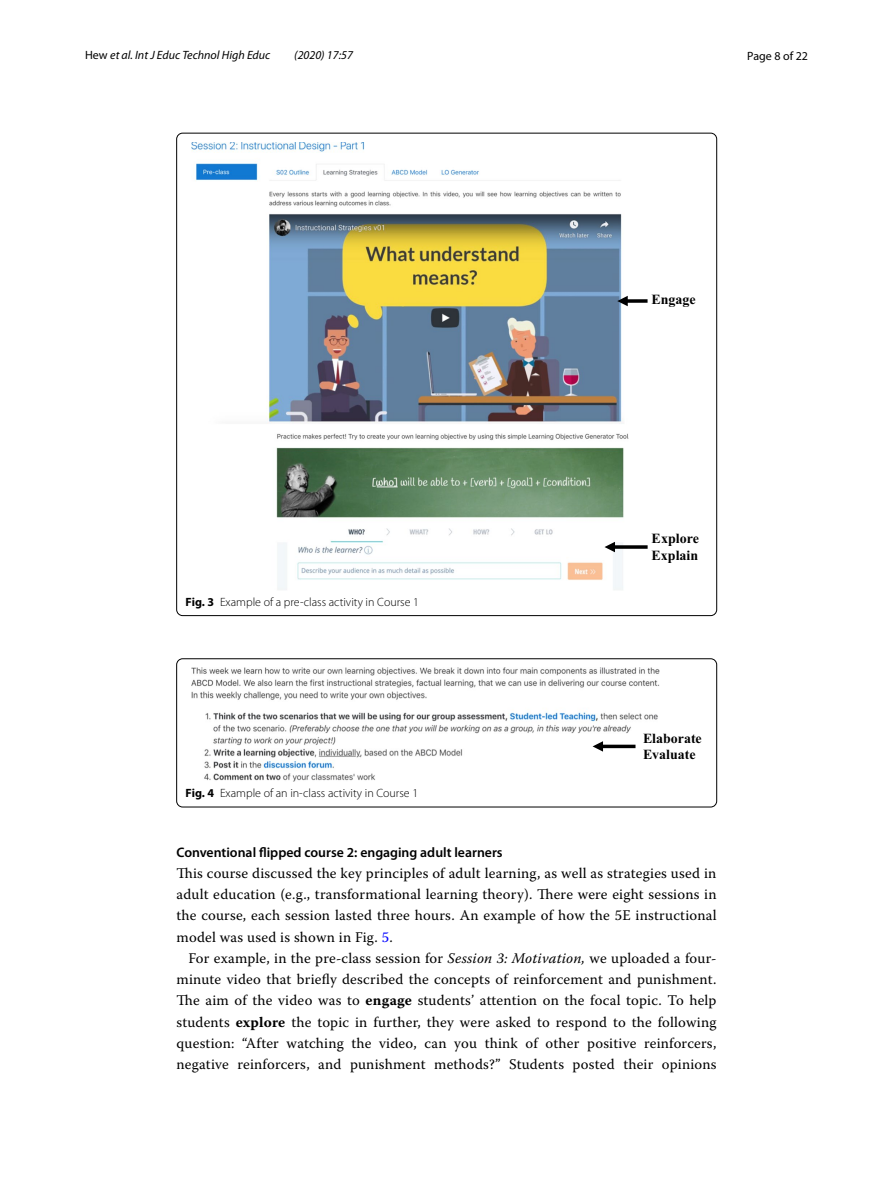
<style>
.page{position:relative;width:893px;height:1187px;background:#fff}
.page>*{position:absolute;margin:0;border:0;box-sizing:border-box;transform-origin:0 0}
.t1{font:14.7px/21.3px "Warnock Pro";letter-spacing:.015em;color:#000;text-align:justify}
.t2{font:700 13.95px/16.6px "Times New Roman";color:#000}
.t3{font:13.95px/16.5px "Times New Roman PS Bold MT2";color:#000}
.t4{font:600 13.8px "Myriad Pro";color:#000}
.t5{font:300 12px "Myriad Pro";color:#000}
.t6{font:italic 12px "Myriad Pro";color:#000}
.t7{font:12px "Myriad Pro";color:#000}
.s1{font-style:normal}
.s2{font-weight:700}
.s3{color:#00f}
.s4{font-style:italic}
</style>
<div class="page">
<img style="left:192px;top:142px;width:437px;height:448px">
<hr style="left:613px;top:545px;width:35px;height:3px;background:#000">
<svg style="left:604px;top:541px;width:11px;height:11px"></svg>
<svg style="left:628px;top:299px;width:20px;height:4px"></svg>
<svg style="left:617px;top:296px;width:11px;height:10px"></svg>
<img style="left:192px;top:667px;width:468px;height:114px">
<svg style="left:603px;top:744px;width:32px;height:4px"></svg>
<svg style="left:593px;top:741px;width:10px;height:10px"></svg>
<div style="left:176px;top:658px;width:541px;height:149px;border:1px solid #000;border-radius:6px"></div>
<p class="t6" style="left:85px;top:48px;width:187px"><span class="s1">Hew</span> et al. Int J Educ Technol High Educ</p>
<p class="t6" style="left:294px;top:48px;width:60px">(2020) 17:57</p>
<p class="t7" style="left:747px;top:48px;width:62px">Page 8 of 22</p>
<p class="t2" style="left:651px;top:291px;width:46px">Engage</p>
<p class="t5" style="left:186px;top:595px;width:235px"><span class="s2">Fig. 3</span> Example of a pre-class activity in Course 1</p>
<p class="t5" style="left:186px;top:786px;width:234px"><span class="s2">Fig. 4</span> Example of an in-class activity in Course 1</p>
<p class="t2" style="left:652px;top:529px;width:49px">Explore<br>Explain</p>
<p class="t3" style="left:643px;top:729px;width:60px">Elaborate<br>Evaluate</p>
<p class="t4" style="left:176px;top:843px;width:328px">Conventional flipped course 2: engaging adult learners</p>
<p class="t1" style="left:176px;top:862px;width:542px">This course discussed the key principles of adult learning, as well as strategies used in adult education (e.g., transformational learning theory). There were eight sessions in the course, each session lasted three hours. An example of how the 5E instructional model was used is shown in Fig. <span class="s3">5</span>.</p>
<p class="t1" style="left:176px;top:946px;width:542px;text-indent:12px">For example, in the pre-class session for <span class="s4">Session 3: Motivation,</span> we uploaded a four&shy;minute video that briefly described the concepts of reinforcement and punishment.<br>The aim of the video was to <span class="s2">engage</span> students’ attention on the focal topic. To help students <span class="s2">explore</span> the topic in further, they were asked to respond to the following question: “After watching the video, can you think of other positive reinforcers, negative reinforcers, and punishment methods?” Students posted their opinions</p>
</div>
